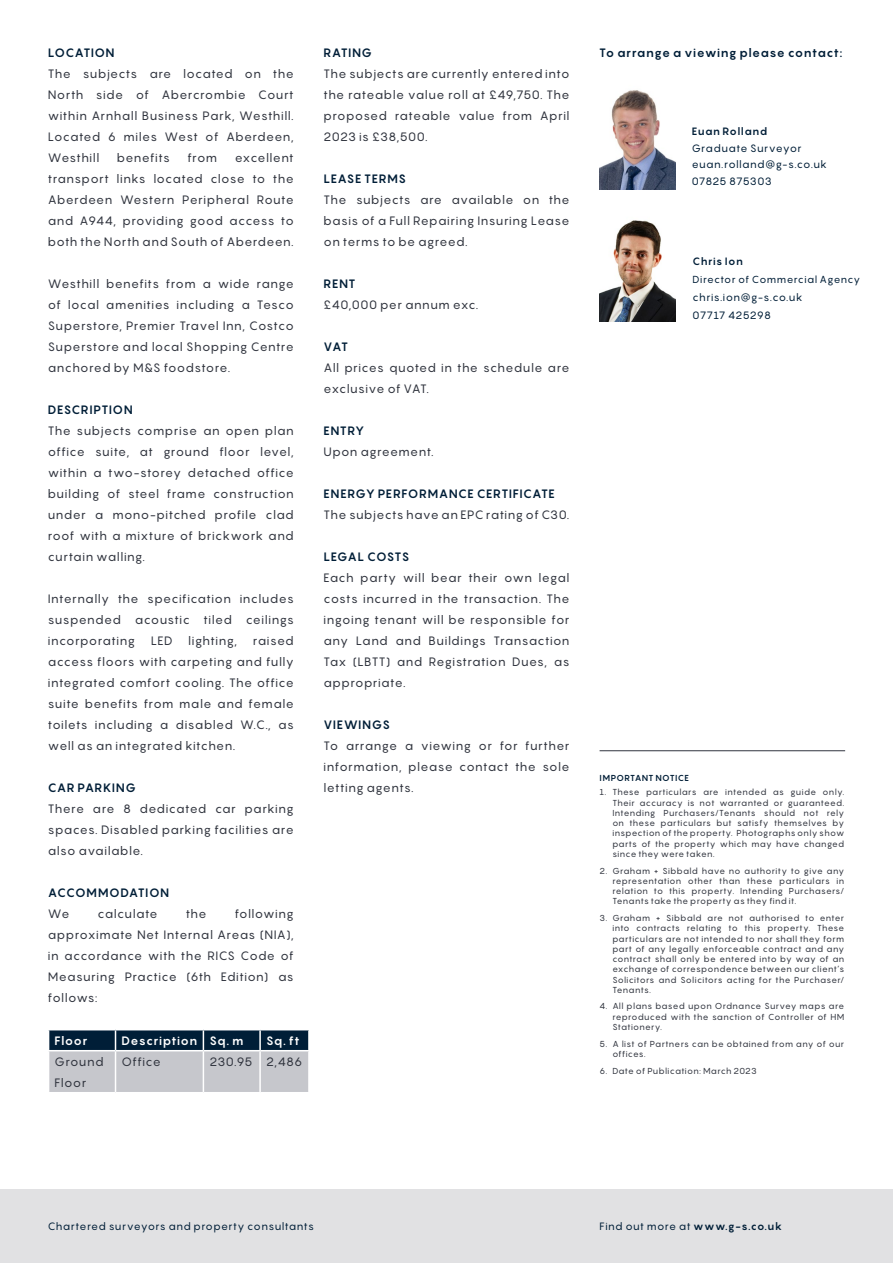
<style>
.page{position:relative;width:893px;height:1263px;background:#fff}
.page>*{position:absolute;margin:0;border:0;box-sizing:border-box;transform-origin:0 0}
._6_text{font:12px/21px "Pangram";letter-spacing:.035em;color:#30343e;text-align:justify}
._7_heads{font:700 12px "Pangram";letter-spacing:.04em;color:#001e37}
._6_text-2{font:700 12px "Pangram";letter-spacing:.04em;color:#fff}
._7_heads-2{font:700 12px "Pangram";letter-spacing:.02em;color:#001e37}
._6_text-3{font:10.5px "Pangram";letter-spacing:.04em;color:#001e37}
._6_text-4{font:700 10.5px "Pangram";letter-spacing:.05em;color:#001e37}
._6_text-5{font:10.05px "Pangram";letter-spacing:.045em;color:#001e37}
.t1{font:8.55px/10.2px "Pangram";letter-spacing:.04em;color:#30343e;text-align:justify}
.t2{font:700 8.55px "Pangram";letter-spacing:.035em;color:#001e37}
.s1{font-weight:700}
</style>
<div class="page">
<svg style="left:48px;top:1030px;width:260px;height:62px;background:#88929e"></svg>
<hr style="left:259px;top:1030px;width:2px;height:20px;background:#fff">
<hr style="left:48px;top:1050px;width:68px;height:1px;background:#fff">
<hr style="left:48px;top:1051px;width:1px;height:41px;background:#fff">
<hr style="left:116px;top:1050px;width:87px;height:1px;background:#fff">
<hr style="left:115px;top:1051px;width:1px;height:41px;background:#fff">
<hr style="left:203px;top:1050px;width:57px;height:1px;background:#fff">
<hr style="left:203px;top:1051px;width:1px;height:41px;background:#fff">
<hr style="left:260px;top:1050px;width:50px;height:1px;background:#fff">
<hr style="left:259px;top:1051px;width:2px;height:41px;background:#fff">
<hr style="left:600px;top:750px;width:245px;height:1px;background:#30343e">
<div style="left:0;top:1189px;width:893px;height:74px;background:#e1e1e3"></div>
<img style="left:600px;top:220px;width:75px;height:102px">
<img style="left:600px;top:90px;width:75px;height:99px">
<p class="_7_heads" style="left:48px;top:45px;width:68px">LOCATION</p>
<p class="_6_text" style="left:48px;top:63px;width:247px">The subjects are located on the North side of Abercrombie Court within Arnhall Business Park, Westhill.<br>Located 6 miles West of Aberdeen, Westhill</p>
<p class="_6_text" style="left:48px;top:147px;width:247px;text-indent:187px">excellent transport links located close to the Aberdeen Western Peripheral Route and A944, providing good access to both the North and South of Aberdeen.</p>
<p class="_6_text" style="left:48px;top:273px;width:247px">Westhill benefits from a wide range of local amenities including a Tesco Superstore, Premier Travel Inn, Costco Superstore and local Shopping Centre anchored by M&amp;S foodstore.</p>
<p class="_7_heads" style="left:48px;top:402px;width:86px">DESCRIPTION</p>
<p class="_6_text" style="left:48px;top:420px;width:247px">The subjects comprise an open plan office suite, at ground floor level, within a two-storey detached office building of steel frame construction under a mono-pitched profile clad roof with a mixture of brickwork and curtain walling.</p>
<p class="_6_text" style="left:48px;top:588px;width:247px">Internally the specification includes suspended acoustic tiled ceilings incorporating</p>
<p class="_6_text" style="left:117px;top:147px;width:55px">benefits</p>
<p class="_6_text" style="left:187px;top:147px;width:31px">from</p>
<p class="_6_text" style="left:48px;top:630px;width:247px;text-indent:205px">raised access floors with carpeting and fully integrated comfort cooling. The office suite benefits from male and female toilets including a disabled W.C., as well as an integrated kitchen.</p>
<p class="_7_heads" style="left:48px;top:780px;width:90px">CAR PARKING</p>
<p class="_6_text" style="left:48px;top:798px;width:247px">There are 8 dedicated car parking spaces. Disabled parking facilities are also available.</p>
<p class="_7_heads" style="left:48px;top:885px;width:123px">ACCOMMODATION</p>
<p class="_6_text" style="left:48px;top:903px;width:23px">We</p>
<p class="_6_text" style="left:98px;top:903px;width:62px">calculate</p>
<p class="_6_text" style="left:186px;top:903px;width:22px">the</p>
<p class="_6_text" style="left:151px;top:630px;width:23px">LED</p>
<p class="_6_text" style="left:188px;top:630px;width:50px">lighting,</p>
<p class="_6_text" style="left:48px;top:903px;width:247px;text-indent:187px">following approximate Net Internal Areas (NIA), in accordance with the RICS Code of Measuring Practice (6th Edition) as follows:</p>
<p class="_6_text-2" style="left:55px;top:1032px;width:34px">Floor</p>
<p class="_6_text-2" style="left:122px;top:1032px;width:77px">Description</p>
<p class="_6_text-2" style="left:209px;top:1032px;width:36px">Sq. m</p>
<p class="_6_text-2" style="left:266px;top:1032px;width:35px">Sq. ft</p>
<p class="_6_text" style="left:55px;top:1051px;width:50px">Ground<br>Floor</p>
<p class="_6_text" style="left:122px;top:1051px;width:41px">Office</p>
<p class="_6_text" style="left:209px;top:1051px;width:45px">230.95</p>
<p class="_6_text" style="left:266px;top:1051px;width:38px">2,486</p>
<p class="_7_heads" style="left:324px;top:45px;width:50px">RATING</p>
<p class="_6_text" style="left:324px;top:63px;width:247px">The subjects are currently entered into the rateable value roll at £49,750. The proposed rateable value from April 2023 is £38,500.</p>
<p class="_7_heads" style="left:324px;top:171px;width:84px">LEASE TERMS</p>
<p class="_6_text" style="left:324px;top:189px;width:247px">The subjects are available on the basis of a Full Repairing Insuring Lease on terms to be agreed.</p>
<p class="_7_heads" style="left:324px;top:276px;width:33px">RENT</p>
<p class="_6_text" style="left:324px;top:294px;width:156px">£40,000 per annum exc.</p>
<p class="_7_heads" style="left:324px;top:339px;width:26px">VAT</p>
<p class="_6_text" style="left:324px;top:357px;width:247px">All prices quoted in the schedule are exclusive of VAT.</p>
<p class="_7_heads" style="left:324px;top:423px;width:42px">ENTRY</p>
<p class="_6_text" style="left:324px;top:441px;width:112px">Upon agreement.</p>
<p class="_7_heads" style="left:324px;top:486px;width:233px">ENERGY PERFORMANCE CERTIFICATE</p>
<p class="_6_text" style="left:324px;top:504px;width:247px">The subjects have an EPC rating of C30.</p>
<p class="_7_heads-2" style="left:324px;top:549px;width:87px">LEGAL COSTS</p>
<p class="_6_text" style="left:324px;top:567px;width:247px">Each party will bear their own legal costs incurred in the transaction. The ingoing tenant will be responsible for any Land and Buildings Transaction Tax (LBTT) and Registration Dues, as appropriate.</p>
<p class="_7_heads" style="left:324px;top:717px;width:68px">VIEWINGS</p>
<p class="_6_text" style="left:324px;top:735px;width:247px">To arrange a viewing or for further information, please contact the sole letting agents.</p>
<p class="_7_heads" style="left:599px;top:45px;width:245px">To arrange a viewing please contact:</p>
<p class="_6_text-4" style="left:692px;top:125px;width:77px">Euan Rolland</p>
<p class="_6_text-3" style="left:692px;top:141px;width:111px">Graduate Surveyor</p>
<p class="_6_text-3" style="left:692px;top:158px;width:137px">euan.rolland@g-s.co.uk</p>
<p class="_6_text-3" style="left:692px;top:174px;width:81px">07825 875303</p>
<p class="_6_text-4" style="left:693px;top:255px;width:52px">Chris Ion</p>
<p class="_6_text-5" style="left:693px;top:273px;width:169px">Director of Commercial Agency</p>
<p class="_6_text-3" style="left:693px;top:291px;width:111px">chris.ion@g-s.co.uk</p>
<p class="_6_text-3" style="left:693px;top:309px;width:80px">07717 425298</p>
<p class="t2" style="left:600px;top:772px;width:91px">IMPORTANT NOTICE</p>
<p class="t1" style="left:612px;top:787px;width:233px;text-indent:-13px">1. These particulars are intended as guide only.<br>Their accuracy is not warranted or guaranteed.<br>Intending Purchasers/Tenants should not rely on these particulars but satisfy themselves by inspection of the property. Photographs only show parts of the property which may have changed since they were taken.</p>
<p class="t1" style="left:612px;top:865px;width:233px;text-indent:-13px">2. Graham + Sibbald have no authority to give any representation other than these particulars in relation to this property. Intending Purchasers/ Tenants take the property as they find it.</p>
<p class="t1" style="left:612px;top:913px;width:233px;text-indent:-13px">3. Graham + Sibbald are not authorised to enter into contracts relating to this property. These particulars are not intended to nor shall they form part of any legally enforceable contract and any contract shall only be entered into by way of an exchange of correspondence between our client’s Solicitors and Solicitors acting for the Purchaser/ Tenants.</p>
<p class="t1" style="left:612px;top:1001px;width:233px;text-indent:-13px">4. All plans based upon Ordnance Survey maps are reproduced with the sanction of Controller of HM Stationery.</p>
<p class="t1" style="left:612px;top:1038px;width:233px;text-indent:-13px">5. A list of Partners can be obtained from any of our offices.</p>
<p class="t1" style="left:600px;top:1065px;width:159px">6. Date of Publication: March 2023</p>
<p class="_6_text-3" style="left:48px;top:1220px;width:268px">Chartered surveyors and property consultants</p>
<p class="_6_text-3" style="left:600px;top:1220px;width:184px">Find out more at <span class="s1">www.g-s.co.uk</span></p>
</div>
